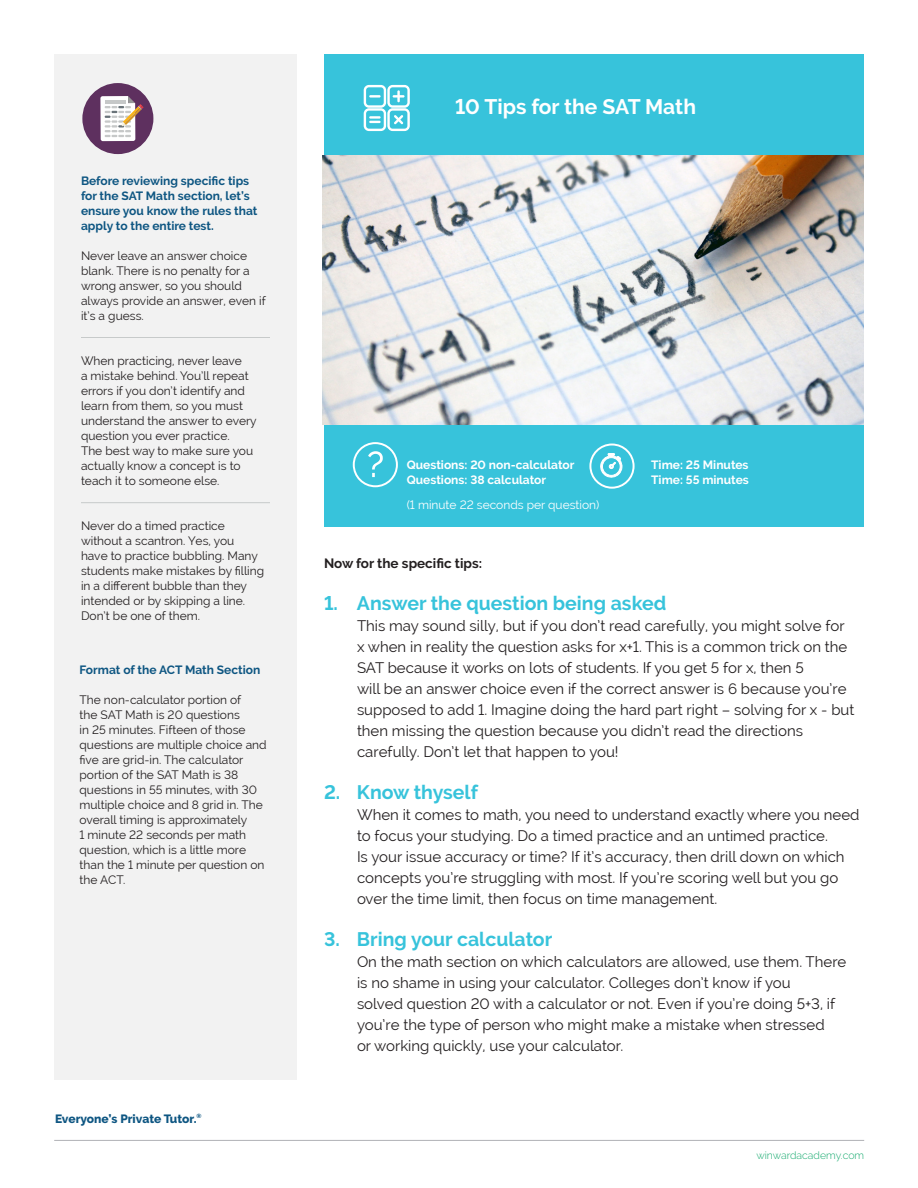
<style>
.page{position:relative;width:918px;height:1188px;background:#fff}
.page>*{position:absolute;margin:0;border:0;box-sizing:border-box;transform-origin:0 0}
.t1{font:700 21px "Raleway";color:#fff}
.t2{font:700 19.5px "Raleway";color:#37c3db}
.t3{font:15px "Raleway";color:#231f20}
.t4{font:700 13.5px "Raleway";color:#231f20}
.t5{font:12px/15px "Raleway";color:#231f20}
.t6{font:700 12px/15px "Raleway";color:#0e5682}
.t7{font:700 12px "Raleway";color:#fff}
.t8{font:12px "Raleway";color:#fff}
.t9{font:800 12px "Raleway";color:#0e5682}
.t10{font:300 10.5px "Raleway";color:#18ab70}
</style>
<div class="page">
<hr style="left:54px;top:1140px;width:810px;height:1px;background:#b2b3b7">
<div style="left:324px;top:54px;width:540px;height:472px;background:#37c3db"></div>
<div style="left:54px;top:55px;width:243px;height:1025px;background:#f2f2f2"></div>
<svg style="left:364px;top:85px;width:46px;height:46px"></svg>
<img style="left:323px;top:156px;width:541px;height:268px">
<div style="left:82px;top:83px;width:72px;height:71px;background:#5e305f;border-radius:50%"></div>
<svg style="left:100px;top:96px;width:44px;height:45px"></svg>
<hr style="left:81px;top:337px;width:189px;height:1px;background:#c7caca">
<hr style="left:81px;top:502px;width:189px;height:1px;background:#c7caca">
<svg style="left:353px;top:442px;width:45px;height:45px"></svg>
<svg style="left:589px;top:444px;width:46px;height:45px"></svg>
<p class="t6" style="left:81px;top:173px;width:178px">Before reviewing specific tips for the SAT Math section, let’s ensure you know the rules that apply to the entire test.</p>
<p class="t5" style="left:81px;top:248px;width:186px">Never leave an answer choice blank. There is no penalty for a wrong answer, so you should always provide an answer, even if it’s a guess.</p>
<p class="t5" style="left:81px;top:353px;width:177px">When practicing, never leave<br>a mistake behind. You’ll repeat errors if you don’t identify and learn from them, so you must understand the answer to every question you ever practice.<br>The best way to make sure you actually know a concept is to teach it to someone else.</p>
<p class="t5" style="left:81px;top:518px;width:185px">Never do a timed practice without a scantron. Yes, you<br>have to practice bubbling. Many students make mistakes by filling in a different bubble than they intended or by skipping a line.<br>Don’t be one of them.</p>
<p class="t6" style="left:80px;top:663px;width:182px">Format of the ACT Math Section</p>
<p class="t5" style="left:80px;top:693px;width:189px">The non-calculator portion of<br>the SAT Math is 20 questions<br>in 25 minutes. Fifteen of those questions are multiple choice and five are grid-in. The calculator portion of the SAT Math is 38 questions in 55 minutes, with 30 multiple choice and 8 grid in. The overall timing is approximately<br>1 minute 22 seconds per math question, which is a little more than the 1 minute per question on the ACT.</p>
<p class="t9" style="left:55px;top:1112px;width:148px">Everyone’s Private Tutor.<sup>®</sup></p>
<p class="t1" style="left:455px;top:95px;width:242px">10 Tips for the SAT Math</p>
<p class="t7" style="left:407px;top:458px;width:169px">Questions: 20 non-calculator</p>
<p class="t7" style="left:651px;top:458px;width:99px">Time: 25 Minutes</p>
<p class="t7" style="left:407px;top:473px;width:141px">Questions: 38 calculator</p>
<p class="t7" style="left:651px;top:473px;width:99px">Time: 55 minutes</p>
<p class="t8" style="left:407px;top:498px;width:194px">(1 minute 22 seconds per question)</p>
<p class="t4" style="left:324px;top:555px;width:160px">Now for the specific tips:</p>
<p class="t2" style="left:324px;top:592px;width:344px">1. Answer the question being asked</p>
<p class="t3" style="left:357px;top:617px;width:489px">This may sound silly, but if you don’t read carefully, you might solve for</p>
<p class="t3" style="left:357px;top:638px;width:492px">x when in reality the question asks for x+1. This is a common trick on the</p>
<p class="t3" style="left:357px;top:659px;width:448px">SAT because it works on lots of students. If you get 5 for x, then 5</p>
<p class="t3" style="left:357px;top:680px;width:491px">will be an answer choice even if the correct answer is 6 because you’re</p>
<p class="t3" style="left:357px;top:701px;width:499px">supposed to add 1. Imagine doing the hard part right – solving for x - but</p>
<p class="t3" style="left:357px;top:722px;width:448px">then missing the question because you didn’t read the directions</p>
<p class="t3" style="left:357px;top:743px;width:263px">carefully. Don’t let that happen to you!</p>
<p class="t2" style="left:324px;top:781px;width:156px">2. Know thyself</p>
<p class="t3" style="left:357px;top:806px;width:504px">When it comes to math, you need to understand exactly where you need</p>
<p class="t3" style="left:357px;top:827px;width:472px">to focus your studying. Do a timed practice and an untimed practice.</p>
<p class="t3" style="left:357px;top:848px;width:489px">Is your issue accuracy or time? If it’s accuracy, then drill down on which</p>
<p class="t3" style="left:357px;top:869px;width:483px">concepts you’re struggling with most. If you’re scoring well but you go</p>
<p class="t3" style="left:357px;top:890px;width:362px">over the time limit, then focus on time management.</p>
<p class="t2" style="left:324px;top:928px;width:230px">3. Bring your calculator</p>
<p class="t3" style="left:357px;top:953px;width:491px">On the math section on which calculators are allowed, use them. There</p>
<p class="t3" style="left:357px;top:974px;width:435px">is no shame in using your calculator. Colleges don’t know if you</p>
<p class="t3" style="left:357px;top:995px;width:480px">solved question 20 with a calculator or not. Even if you’re doing 5+3, if</p>
<p class="t3" style="left:357px;top:1016px;width:469px">you’re the type of person who might make a mistake when stressed</p>
<p class="t3" style="left:357px;top:1037px;width:268px">or working quickly, use your calculator.</p>
<p class="t10" style="left:756px;top:1149px;width:109px">winwardacademy.com</p>
</div>
